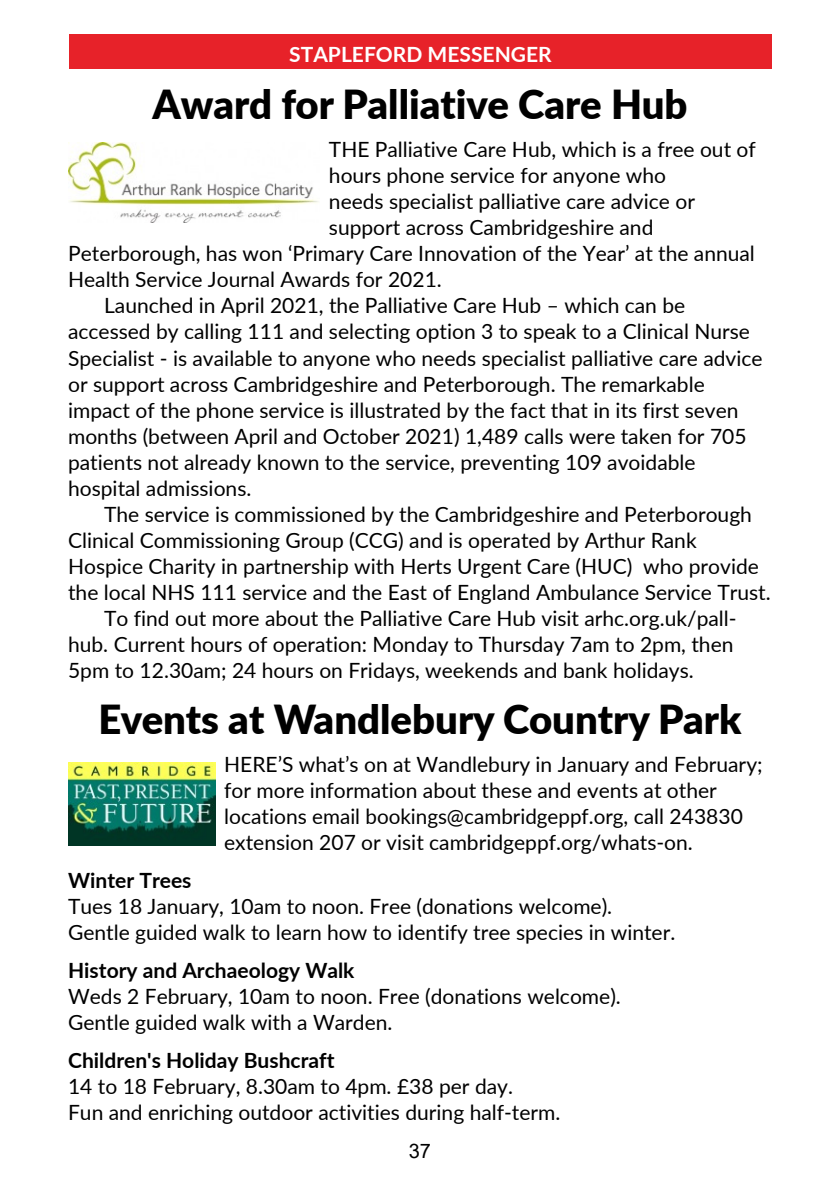
<style>
.page{position:relative;width:840px;height:1191px;background:#fff}
.page>*{position:absolute;margin:0;border:0;box-sizing:border-box;transform-origin:0 0}
.t1{font:900 40px "Lato";color:#000}
.t2{font:21px/26px "Lato";color:#000}
.t3{font:700 21px "Lato";color:#000}
.t4{font:700 21px "Lato";color:#fff}
.t5{font:20px "Arial";color:#000}
</style>
<div class="page">
<div style="left:69px;top:34px;width:702px;height:34px;background:#e72229"></div>
<img style="left:68px;top:763px;width:147px;height:82px">
<img style="left:68px;top:143px;width:251px;height:80px">
<p class="t4" style="left:289px;top:45px;width:264px">STAPLEFORD MESSENGER</p>
<h1 class="t1" style="left:152px;top:87px;width:536px">Award for Palliative Care Hub</h1>
<p class="t2" style="left:329px;top:138px;width:428px">THE Palliative Care Hub, which is a free out of</p>
<p class="t2" style="left:329px;top:164px;width:338px">hours phone service for anyone who</p>
<p class="t2" style="left:329px;top:190px;width:367px">needs specialist palliative care advice or</p>
<p class="t2" style="left:329px;top:216px;width:326px">support across Cambridgeshire and</p>
<p class="t2" style="left:68px;top:242px;width:688px">Peterborough, has won ‘Primary Care Innovation of the Year’ at the annual</p>
<p class="t2" style="left:68px;top:268px;width:375px">Health Service Journal Awards for 2021.</p>
<p class="t2" style="left:104px;top:294px;width:582px">Launched in April 2021, the Palliative Care Hub – which can be</p>
<p class="t2" style="left:68px;top:320px;width:683px">accessed by calling 111 and selecting option 3 to speak to a Clinical Nurse</p>
<p class="t2" style="left:68px;top:346px;width:695px">Specialist - is available to anyone who needs specialist palliative care advice</p>
<p class="t2" style="left:68px;top:372px;width:637px">or support across Cambridgeshire and Peterborough. The remarkable</p>
<p class="t2" style="left:68px;top:398px;width:671px">impact of the phone service is illustrated by the fact that in its first seven</p>
<p class="t2" style="left:68px;top:424px;width:679px">months (between April and October 2021) 1,489 calls were taken for 705</p>
<p class="t2" style="left:68px;top:450px;width:628px">patients not already known to the service, preventing 109 avoidable</p>
<p class="t2" style="left:68px;top:476px;width:185px">hospital admissions.</p>
<p class="t2" style="left:104px;top:502px;width:649px">The service is commissioned by the Cambridgeshire and Peterborough</p>
<p class="t2" style="left:68px;top:528px;width:629px">Clinical Commissioning Group (CCG) and is operated by Arthur Rank</p>
<p class="t2" style="left:68px;top:554px;width:692px">Hospice Charity in partnership with Herts Urgent Care (HUC) who provide</p>
<p class="t2" style="left:68px;top:580px;width:703px">the local NHS 111 service and the East of England Ambulance Service Trust.</p>
<p class="t2" style="left:104px;top:606px;width:633px">To find out more about the Palliative Care Hub visit arhc.org.uk/pall-</p>
<p class="t2" style="left:68px;top:632px;width:666px">hub. Current hours of operation: Monday to Thursday 7am to 2pm, then</p>
<p class="t2" style="left:68px;top:658px;width:627px">5pm to 12.30am; 24 hours on Fridays, weekends and bank holidays.</p>
<h1 class="t1" style="left:98px;top:701px;width:644px">Events at Wandlebury Country Park</h1>
<p class="t2" style="left:224px;top:752px;width:539px">HERE’S what’s on at Wandlebury in January and February; for more information about these and events at other locations email bookings@cambridgeppf.org, call 243830 extension 207 or visit cambridgeppf.org/whats-on.</p>
<p class="t3" style="left:68px;top:871px;width:125px">Winter Trees</p>
<p class="t2" style="left:68px;top:894px;width:608px">Tues 18 January, 10am to noon. Free (donations welcome).<br>Gentle guided walk to learn how to identify tree species in winter.</p>
<p class="t3" style="left:68px;top:961px;width:288px">History and Archaeology Walk</p>
<p class="t2" style="left:68px;top:984px;width:554px">Weds 2 February, 10am to noon. Free (donations welcome).<br>Gentle guided walk with a Warden.</p>
<p class="t3" style="left:68px;top:1051px;width:268px">Children's Holiday Bushcraft</p>
<p class="t2" style="left:68px;top:1074px;width:493px">14 to 18 February, 8.30am to 4pm. £38 per day.<br>Fun and enriching outdoor activities during half-term.</p>
<p class="t5" style="left:408px;top:1143px;width:24px">37</p>
</div>
